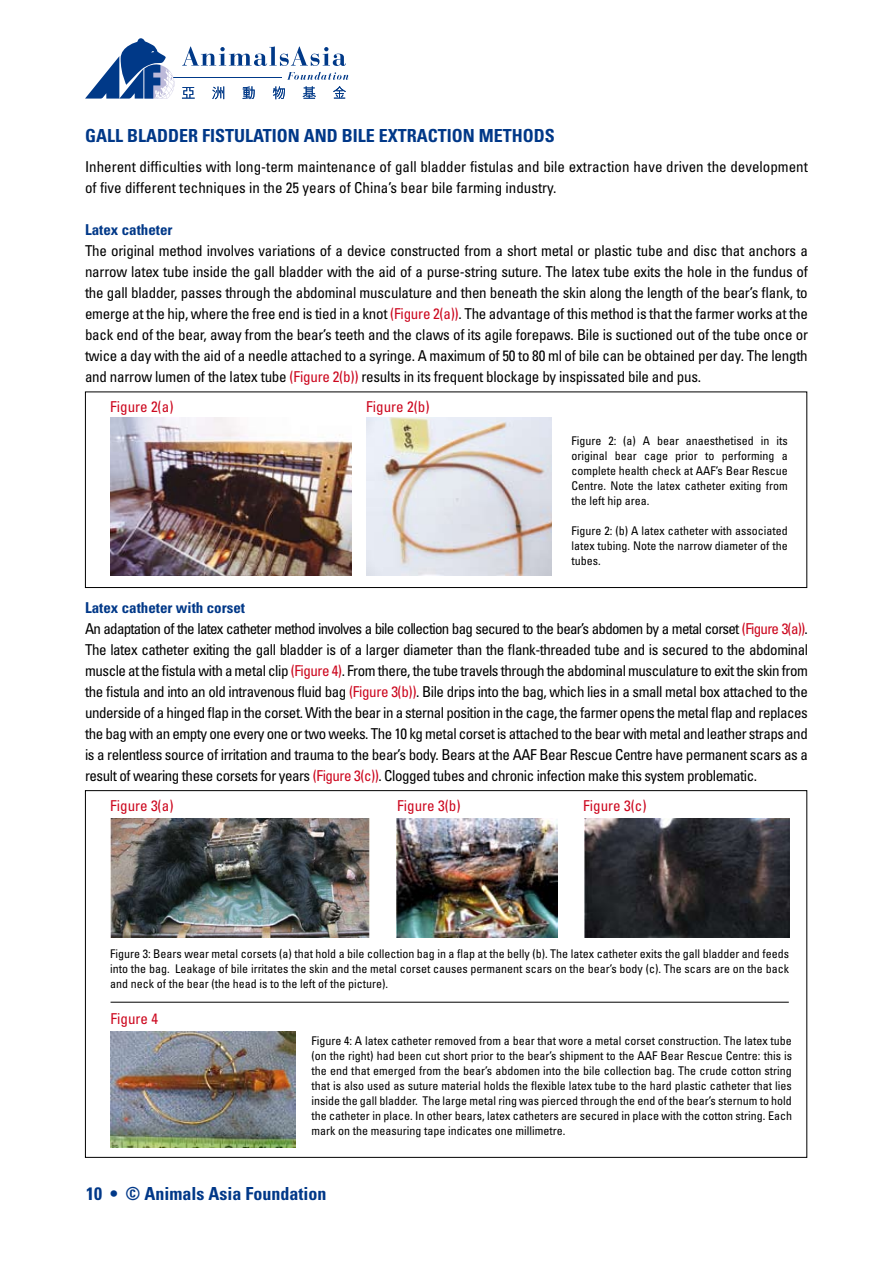
<style>
.page{position:relative;width:893px;height:1263px;background:#fff}
.page>*{position:absolute;margin:0;border:0;box-sizing:border-box;transform-origin:0 0}
.t1{font:700 condensed 18px "Univers";color:#003888}
.t2{font:condensed 15px/21px "Univers";letter-spacing:-.03em;color:#000;text-align:justify}
.t3{font:condensed 15px/21px "Univers";color:#000}
.t4{font:condensed 15px "Univers";color:#cc071e}
.t5{font:700 condensed 15px "Univers";color:#003888}
.t6{font:condensed 12px/15px "Univers";color:#000;text-align:justify}
.s1{color:#cc071e}
.s2{font-weight:700;color:#003888}
</style>
<div class="page">
<hr style="left:173px;top:77px;width:108px;height:1px;background:#003988">
<svg style="left:182px;top:46px;width:164px;height:20px"></svg>
<svg style="left:287px;top:72px;width:61px;height:8px"></svg>
<svg style="left:85px;top:38px;width:89px;height:61px"></svg>
<svg style="left:182px;top:87px;width:13px;height:12px"></svg>
<svg style="left:212px;top:86px;width:12px;height:13px"></svg>
<svg style="left:242px;top:86px;width:13px;height:13px"></svg>
<svg style="left:273px;top:86px;width:12px;height:13px"></svg>
<svg style="left:303px;top:86px;width:13px;height:13px"></svg>
<svg style="left:333px;top:86px;width:13px;height:13px"></svg>
<img style="left:111px;top:1031px;width:184px;height:116px">
<hr style="left:111px;top:1002px;width:678px;height:1px;background:#000">
<img style="left:110px;top:819px;width:260px;height:118px">
<img style="left:397px;top:819px;width:160px;height:118px">
<img style="left:584px;top:819px;width:205px;height:118px">
<img style="left:110px;top:417px;width:242px;height:158px">
<img style="left:367px;top:417px;width:185px;height:158px">
<div style="left:85px;top:391px;width:722px;height:197px;border:1px solid #000"></div>
<p class="t1" style="left:85px;top:124px;width:471px">Gall bladder fistulation and bile extraction methods</p>
<p class="t3" style="left:85px;top:156px;width:724px">Inherent difficulties with long-term maintenance of gall bladder fistulas and bile extraction have driven the development of five different techniques in the 25 years of China’s bear bile farming industry.</p>
<p class="t5" style="left:85px;top:220px;width:89px">Latex catheter</p>
<p class="t2" style="left:85px;top:240px;width:724px">The original method involves variations of a device constructed from a short metal or plastic tube and disc that anchors a narrow latex tube inside the gall bladder with the aid of a purse-string suture. The latex tube exits the hole in the fundus of the gall bladder, passes through the abdominal musculature and then beneath the skin along the length of the bear’s flank, to emerge at the hip, where the free end is tied in a knot <span class="s1">(Figure 2(a))</span>. The advantage of this method is that the farmer works at the back end of the bear, away from the bear’s teeth and the claws of its agile forepaws. Bile is suctioned out of the tube once or twice a day with the aid of a needle attached to a syringe. A maximum of 50 to 80 ml of bile can be obtained per day. The length and narrow lumen of the latex tube <span class="s1">(Figure 2(b))</span> results in its frequent blockage by inspissated bile and pus.</p>
<p class="t4" style="left:110px;top:397px;width:65px">Figure 2(a)</p>
<p class="t4" style="left:366px;top:397px;width:65px">Figure 2(b)</p>
<p class="t6" style="left:571px;top:433px;width:218px">Figure 2: (a) A bear anaesthetised in its original bear cage prior to performing a complete health check at AAF’s Bear Rescue Centre. Note the latex catheter exiting from the left hip area.</p>
<p class="t6" style="left:571px;top:523px;width:218px">Figure 2: (b) A latex catheter with associated latex tubing. Note the narrow diameter of the tubes.</p>
<p class="t2" style="left:85px;top:597px;width:724px;text-align:left"><span class="s2">Latex catheter with corset<br></span>An adaptation of the latex catheter method involves a bile collection bag secured to the bear’s abdomen by a metal corset <span class="s1">(Figure 3(a))</span>.<br>The latex catheter exiting the gall bladder is of a larger diameter than the flank-threaded tube and is secured to the abdominal muscle at the fistula with a metal clip <span class="s1">(Figure 4)</span>. From there, the tube travels through the abdominal musculature to exit the skin from the fistula and into an old intravenous fluid bag <span class="s1">(Figure 3(b))</span>. Bile drips into the bag, which lies in a small metal box attached to the underside of a hinged flap in the corset. With the bear in a sternal position in the cage, the farmer opens the metal flap and replaces the bag with an empty one every one or two weeks. The 10 kg metal corset is attached to the bear with metal and leather straps and is a relentless source of irritation and trauma to the bear’s body. Bears at the AAF Bear Rescue Centre have permanent scars as a result of wearing these corsets for years <span class="s1">(Figure 3(c))</span>. Clogged tubes and chronic infection make this system problematic.</p>
<p class="t4" style="left:110px;top:796px;width:65px">Figure 3(a)</p>
<p class="t4" style="left:397px;top:796px;width:65px">Figure 3(b)</p>
<p class="t4" style="left:583px;top:796px;width:65px">Figure 3(c)</p>
<p class="t6" style="left:110px;top:946px;width:680px">Figure 3: Bears wear metal corsets (a) that hold a bile collection bag in a flap at the belly (b). The latex catheter exits the gall bladder and feeds into the bag. Leakage of bile irritates the skin and the metal corset causes permanent scars on the bear’s body (c). The scars are on the back and neck of the bear (the head is to the left of the picture).</p>
<p class="t4" style="left:111px;top:1009px;width:49px">Figure 4</p>
<p class="t6" style="left:311px;top:1033px;width:482px">Figure 4: A latex catheter removed from a bear that wore a metal corset construction. The latex tube (on the right) had been cut short prior to the bear’s shipment to the AAF Bear Rescue Centre: this is the end that emerged from the bear’s abdomen into the bile collection bag. The crude cotton string that is also used as suture material holds the flexible latex tube to the hard plastic catheter that lies inside the gall bladder. The large metal ring was pierced through the end of the bear’s sternum to hold the catheter in place. In other bears, latex catheters are secured in place with the cotton string. Each mark on the measuring tape indicates one millimetre.</p>
<p class="t1" style="left:86px;top:1182px;width:242px">10 • © Animals Asia Foundation</p>
</div>
